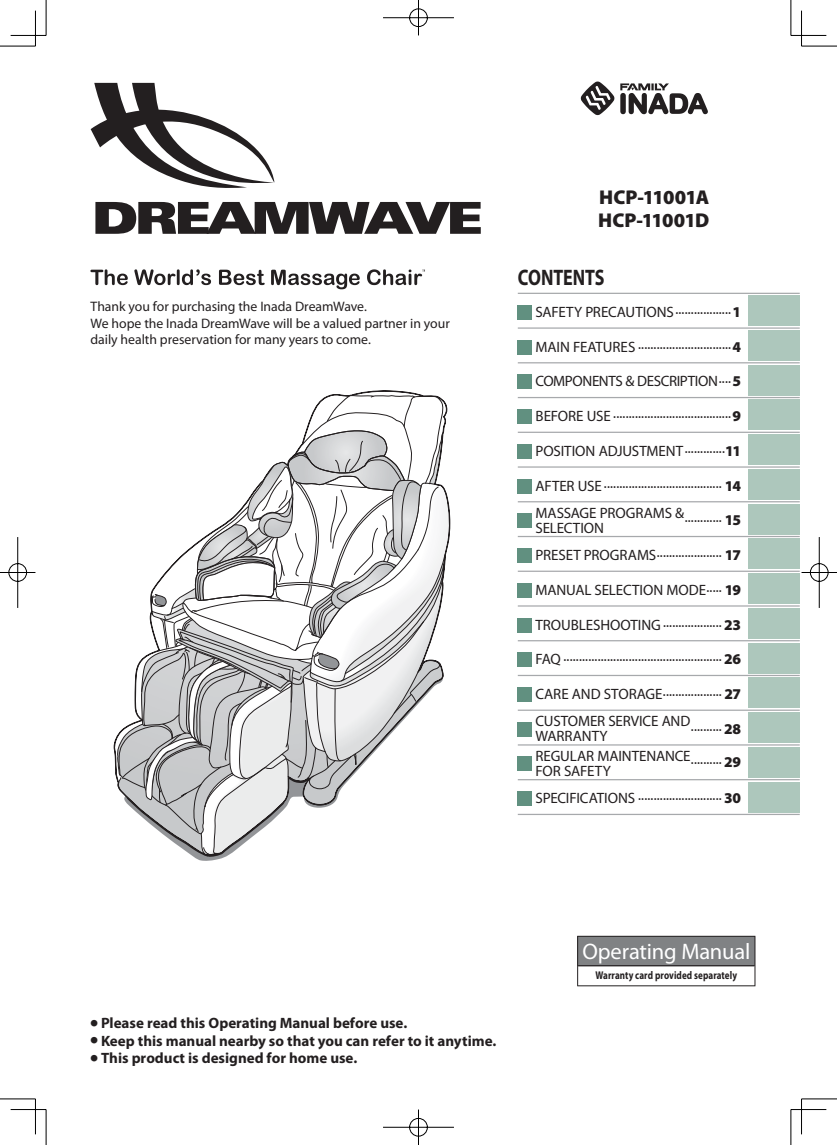
<style>
.page{position:relative;width:837px;height:1145px;background:#fff}
.page>*{position:absolute;margin:0;border:0;box-sizing:border-box;transform-origin:0 0}
.t1{font:22.5px "Myriad Pro";letter-spacing:-.01em;color:#fff}
.t2{font:700 22.5px "Myriad Pro";letter-spacing:-.01em;color:#231f20;scale:.8 1}
.t3{font:900 20px/22.5px "Myriad Pro";letter-spacing:-.04em;color:#231f20}
.t4{font:15px/27.2px "Myriad Pro";letter-spacing:-.01em;color:#231f20}
.t5{font:700 15px "Myriad Pro";color:#231f20}
.t6{font:13.75px/16.2px "Myriad Pro";color:#231f20}
.t7{font:700 11.25px "Myriad Pro";letter-spacing:.01em;color:#231f20;scale:.8 1}
.s1{font-weight:900}
</style>
<div class="page">
<svg style="left:117px;top:391px;width:333px;height:466px"></svg>
<svg style="left:95px;top:202px;width:385px;height:32px"></svg>
<svg style="left:91px;top:82px;width:183px;height:106px"></svg>
<svg style="left:90px;top:269px;width:38px;height:16px"></svg>
<svg style="left:134px;top:269px;width:77px;height:16px"></svg>
<svg style="left:219px;top:270px;width:45px;height:15px"></svg>
<svg style="left:271px;top:270px;width:88px;height:19px"></svg>
<svg style="left:367px;top:269px;width:58px;height:16px"></svg>
<hr style="left:517px;top:293px;width:282px;height:1px;background:#a7a9ac">
<hr style="left:517px;top:327px;width:282px;height:2px;background:#a7a9ac">
<hr style="left:517px;top:362px;width:282px;height:1px;background:#a7a9ac">
<hr style="left:517px;top:397px;width:282px;height:1px;background:#a7a9ac">
<hr style="left:517px;top:431px;width:282px;height:2px;background:#a7a9ac">
<hr style="left:517px;top:466px;width:282px;height:1px;background:#a7a9ac">
<hr style="left:517px;top:501px;width:282px;height:1px;background:#a7a9ac">
<hr style="left:517px;top:536px;width:282px;height:1px;background:#a7a9ac">
<hr style="left:517px;top:570px;width:282px;height:2px;background:#a7a9ac">
<hr style="left:517px;top:605px;width:282px;height:1px;background:#a7a9ac">
<hr style="left:517px;top:640px;width:282px;height:1px;background:#a7a9ac">
<hr style="left:517px;top:675px;width:282px;height:1px;background:#a7a9ac">
<hr style="left:517px;top:709px;width:282px;height:2px;background:#a7a9ac">
<hr style="left:517px;top:744px;width:282px;height:1px;background:#a7a9ac">
<hr style="left:517px;top:779px;width:282px;height:1px;background:#a7a9ac">
<hr style="left:517px;top:813px;width:231px;height:2px;background:#a7a9ac">
<hr style="left:748px;top:813px;width:51px;height:2px;background:#a7a9ac">
<div style="left:517px;top:305px;width:14px;height:14px;background:#619080"></div>
<div style="left:748px;top:296px;width:51px;height:30px;background:#adc7bc"></div>
<div style="left:517px;top:340px;width:14px;height:14px;background:#619080"></div>
<div style="left:748px;top:330px;width:51px;height:30px;background:#adc7bc"></div>
<div style="left:517px;top:375px;width:14px;height:14px;background:#619080"></div>
<div style="left:748px;top:365px;width:51px;height:30px;background:#adc7bc"></div>
<div style="left:517px;top:409px;width:14px;height:14px;background:#619080"></div>
<div style="left:748px;top:400px;width:51px;height:30px;background:#adc7bc"></div>
<div style="left:517px;top:444px;width:14px;height:14px;background:#619080"></div>
<div style="left:748px;top:434px;width:51px;height:31px;background:#adc7bc"></div>
<div style="left:517px;top:479px;width:14px;height:14px;background:#619080"></div>
<div style="left:748px;top:469px;width:51px;height:30px;background:#adc7bc"></div>
<div style="left:517px;top:513px;width:14px;height:15px;background:#619080"></div>
<div style="left:748px;top:504px;width:51px;height:30px;background:#adc7bc"></div>
<div style="left:517px;top:548px;width:14px;height:14px;background:#619080"></div>
<div style="left:748px;top:539px;width:51px;height:30px;background:#adc7bc"></div>
<div style="left:517px;top:583px;width:14px;height:14px;background:#619080"></div>
<div style="left:748px;top:573px;width:51px;height:30px;background:#adc7bc"></div>
<div style="left:517px;top:618px;width:14px;height:14px;background:#619080"></div>
<div style="left:748px;top:608px;width:51px;height:30px;background:#adc7bc"></div>
<div style="left:517px;top:652px;width:14px;height:15px;background:#619080"></div>
<div style="left:748px;top:643px;width:51px;height:30px;background:#adc7bc"></div>
<div style="left:517px;top:687px;width:14px;height:14px;background:#619080"></div>
<div style="left:748px;top:677px;width:51px;height:31px;background:#adc7bc"></div>
<div style="left:517px;top:722px;width:14px;height:14px;background:#619080"></div>
<div style="left:748px;top:712px;width:51px;height:30px;background:#adc7bc"></div>
<div style="left:517px;top:757px;width:14px;height:14px;background:#619080"></div>
<div style="left:748px;top:747px;width:51px;height:30px;background:#adc7bc"></div>
<div style="left:517px;top:791px;width:14px;height:14px;background:#619080"></div>
<div style="left:577px;top:936px;width:177px;height:29px;background:#808284"></div>
<hr style="left:577px;top:935px;width:178px;height:1px;background:#231f20">
<svg style="left:577px;top:936px;width:1px;height:49px"></svg>
<svg style="left:754px;top:936px;width:1px;height:49px"></svg>
<hr style="left:577px;top:985px;width:178px;height:1px;background:#231f20">
<hr style="left:578px;top:965px;width:176px;height:1px;background:#231f20">
<div style="left:748px;top:782px;width:51px;height:30px;background:#adc7bc"></div>
<svg style="left:620px;top:83px;width:87px;height:31px"></svg>
<svg style="left:580px;top:81px;width:34px;height:34px"></svg>
<hr style="left:0;top:46px;width:35px;height:1px;background:#000">
<hr style="left:801px;top:46px;width:35px;height:1px;background:#000">
<hr style="left:0;top:1098px;width:35px;height:1px;background:#000">
<hr style="left:801px;top:1098px;width:35px;height:1px;background:#000">
<hr style="left:46px;top:0;width:1px;height:35px;background:#000">
<hr style="left:46px;top:1109px;width:1px;height:35px;background:#000">
<hr style="left:790px;top:0;width:1px;height:35px;background:#000">
<hr style="left:790px;top:1109px;width:1px;height:35px;background:#000">
<hr style="left:11px;top:35px;width:35px;height:1px;background:#000">
<hr style="left:790px;top:35px;width:36px;height:1px;background:#000">
<hr style="left:11px;top:1109px;width:35px;height:1px;background:#000">
<hr style="left:790px;top:1109px;width:36px;height:1px;background:#000">
<hr style="left:35px;top:11px;width:1px;height:35px;background:#000">
<hr style="left:35px;top:1098px;width:1px;height:36px;background:#000">
<hr style="left:801px;top:11px;width:1px;height:35px;background:#000">
<hr style="left:801px;top:1098px;width:1px;height:36px;background:#000">
<svg style="left:383px;top:0;width:71px;height:36px"></svg>
<svg style="left:383px;top:1109px;width:71px;height:35px"></svg>
<svg style="left:0;top:537px;width:36px;height:71px"></svg>
<svg style="left:799px;top:536px;width:37px;height:73px"></svg>
<p class="t6" style="left:90px;top:300px;width:361px">Thank you for purchasing the Inada DreamWave.<br>We hope the Inada DreamWave will be a valued partner in your daily health preservation for many years to come.</p>
<h2 class="t3" style="left:598px;top:186px;width:112px">HCP-11001A<br>HCP-11001D</h2>
<h1 class="t2" style="left:517px;top:269px;width:110px">CONTENTS</h1>
<p class="t4" style="left:535px;top:299px;width:207px">SAFETY PRECAUTIONS ··················<span class="s1">1</span></p>
<p class="t4" style="left:535px;top:334px;width:207px">MAIN FEATURES ······························<span class="s1">4</span></p>
<p class="t4" style="left:535px;top:369px;width:207px">COMPONENTS &amp; DESCRIPTION ····<span class="s1">5</span></p>
<p class="t4" style="left:535px;top:404px;width:207px">BEFORE USE ······································<span class="s1">9</span></p>
<p class="t4" style="left:535px;top:438px;width:207px">POSITION ADJUSTMENT ·············<span class="s1">11</span></p>
<p class="t4" style="left:535px;top:473px;width:207px">AFTER USE ······································ <span class="s1">14<br></span>MASSAGE PROGRAMS &amp;</p>
<p class="t4" style="left:684px;top:508px;width:58px">············ <span class="s1">15</span></p>
<p class="t4" style="left:535px;top:515px;width:207px">SELECTION<br>PRESET PROGRAMS ····················· <span class="s1">17</span></p>
<p class="t4" style="left:535px;top:577px;width:207px">MANUAL SELECTION MODE ····· <span class="s1">19</span></p>
<p class="t4" style="left:535px;top:612px;width:207px">TROUBLESHOOTING ··················· <span class="s1">23</span></p>
<p class="t4" style="left:535px;top:647px;width:207px">FAQ ···················································<span class="s1">26</span></p>
<p class="t4" style="left:535px;top:681px;width:207px">CARE AND STORAGE ··················· <span class="s1">27<br></span>CUSTOMER SERVICE AND</p>
<p class="t4" style="left:690px;top:716px;width:52px">··········<span class="s1">28</span></p>
<p class="t4" style="left:535px;top:727px;width:207px;line-height:19.8px">WARRANTY<br>REGULAR MAINTENANCE ··········<span class="s1">29</span></p>
<p class="t4" style="left:535px;top:758px;width:207px">FOR SAFETY<br>SPECIFICATIONS ··························· <span class="s1">30</span></p>
<p class="t5" style="left:90px;top:1017px;width:318px"><sup>●</sup> Please read this Operating Manual before use.</p>
<p class="t5" style="left:90px;top:1035px;width:407px"><sup>●</sup> Keep this manual nearby so that you can refer to it anytime.</p>
<p class="t5" style="left:90px;top:1052px;width:268px"><sup>●</sup> This product is designed for home use.</p>
<h1 class="t1" style="left:582px;top:942px;width:169px">Operating Manual</h1>
<p class="t7" style="left:595px;top:970px;width:179px">Warranty card provided separately</p>
</div>
